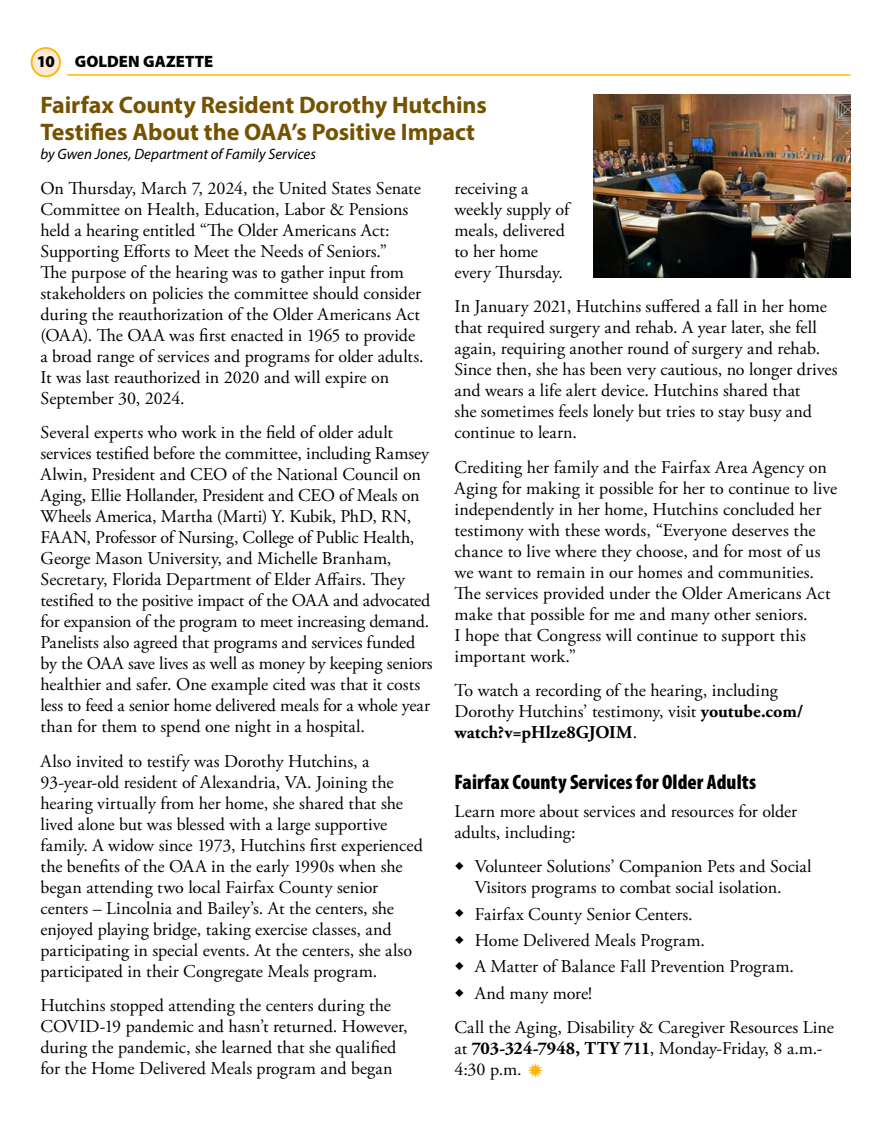
<style>
.page{position:relative;width:891px;height:1134px;background:#fff}
.page>*{position:absolute;margin:0;border:0;box-sizing:border-box;transform-origin:0 0}
.H1-Article-Head-Byline-NoRule_GG{font:700 24px/27px "Myriad Pro";letter-spacing:-.005em;color:#755200}
.H2-Sub-head_GG{font:900 condensed 21px "Myriad Pro";letter-spacing:.005em;color:#000}
.Body_Text_GG{font:18px/21px "Adobe Garamond Pro";color:#000}
.t1{font:900 16.5px "Myriad Pro";letter-spacing:.005em;color:#000}
.ByLine_GG{font:italic 15px "Myriad Pro";color:#000}
.s1{font-weight:700}
</style>
<div class="page">
<hr style="left:67px;top:74px;width:783px;height:2px;background:#ffb50b">
<div style="left:32px;top:48px;width:28px;height:28px;background:#ffead7;border-radius:50%"></div>
<div style="left:31px;top:47px;width:30px;height:30px;border:2px solid #ffb50b;border-radius:50%"></div>
<img style="left:594px;top:94px;width:257px;height:184px">
<p class="t1" style="left:37px;top:51px;width:178px">1010 GOLDEN GAZETTE</p>
<p class="H1-Article-Head-Byline-NoRule_GG" style="left:40px;top:90px;width:448px">Fairfax County Resident Dorothy Hutchins<br>Testifies About the OAA’s Positive Impact</p>
<p class="ByLine_GG" style="left:40px;top:145px;width:277px">by Gwen Jones, Department of Family Services</p>
<p class="Body_Text_GG" style="left:40px;top:178px;width:385px">On Thursday, March 7, 2024, the United States Senate Committee on Health, Education, Labor &amp; Pensions held a hearing entitled “The Older Americans Act:<br>Supporting Efforts to Meet the Needs of Seniors.”<br>The purpose of the hearing was to gather input from stakeholders on policies the committee should consider during the reauthorization of the Older Americans Act (OAA). The OAA was first enacted in 1965 to provide a broad range of services and programs for older adults.<br>It was last reauthorized in 2020 and will expire on September 30, 2024.</p>
<p class="Body_Text_GG" style="left:40px;top:422px;width:394px">Several experts who work in the field of older adult services testified before the committee, including Ramsey Alwin, President and CEO of the National Council on Aging, Ellie Hollander, President and CEO of Meals on Wheels America, Martha (Marti) Y. Kubik, PhD, RN, FAAN, Professor of Nursing, College of Public Health, George Mason University, and Michelle Branham, Secretary, Florida Department of Elder Affairs. They testified to the positive impact of the OAA and advocated for expansion of the program to meet increasing demand.<br>Panelists also agreed that programs and services funded by the OAA save lives as well as money by keeping seniors healthier and safer. One example cited was that it costs less to feed a senior home delivered meals for a whole year than for them to spend one night in a hospital.</p>
<p class="Body_Text_GG" style="left:40px;top:751px;width:384px">Also invited to testify was Dorothy Hutchins, a 93-year-old resident of Alexandria, VA. Joining the hearing virtually from her home, she shared that she lived alone but was blessed with a large supportive family. A widow since 1973, Hutchins first experienced the benefits of the OAA in the early 1990s when she began attending two local Fairfax County senior centers – Lincolnia and Bailey’s. At the centers, she enjoyed playing bridge, taking exercise classes, and participating in special events. At the centers, she also participated in their Congregate Meals program.</p>
<p class="Body_Text_GG" style="left:40px;top:995px;width:369px">Hutchins stopped attending the centers during the COVID-19 pandemic and hasn’t returned. However, during the pandemic, she learned that she qualified for the Home Delivered Meals program and began</p>
<p class="Body_Text_GG" style="left:455px;top:178px;width:116px">receiving a weekly supply of meals, delivered to her home every Thursday.</p>
<p class="Body_Text_GG" style="left:455px;top:296px;width:384px">In January 2021, Hutchins suffered a fall in her home that required surgery and rehab. A year later, she fell again, requiring another round of surgery and rehab.<br>Since then, she has been very cautious, no longer drives and wears a life alert device. Hutchins shared that<br>she sometimes feels lonely but tries to stay busy and continue to learn.</p>
<p class="Body_Text_GG" style="left:455px;top:457px;width:384px">Crediting her family and the Fairfax Area Agency on Aging for making it possible for her to continue to live independently in her home, Hutchins concluded her testimony with these words, “Everyone deserves the chance to live where they choose, and for most of us we want to remain in our homes and communities.<br>The services provided under the Older Americans Act make that possible for me and many other seniors.<br>I hope that Congress will continue to support this important work.”</p>
<p class="Body_Text_GG" style="left:455px;top:680px;width:350px">To watch a recording of the hearing, including<br>Dorothy Hutchins’ testimony, visit <span class="s1">youtube.com/ watch?v=pHlze8GJOIM</span>.</p>
<h2 class="H2-Sub-head_GG" style="left:455px;top:769px;width:303px">Fairfax County Services for Older Adults</h2>
<p class="Body_Text_GG" style="left:455px;top:801px;width:344px">Learn more about services and resources for older adults, including:</p>
<p class="Body_Text_GG" style="left:455px;top:857px;width:359px;text-align:center">○ Volunteer Solutions’ Companion Pets and Social<br>Visitors programs to combat social isolation.</p>
<p class="Body_Text_GG" style="left:455px;top:904px;width:240px">○ Fairfax County Senior Centers.</p>
<p class="Body_Text_GG" style="left:455px;top:930px;width:252px">○ Home Delivered Meals Program.</p>
<p class="Body_Text_GG" style="left:455px;top:957px;width:341px">○ A Matter of Balance Fall Prevention Program.</p>
<p class="Body_Text_GG" style="left:455px;top:983px;width:139px">○ And many more!</p>
<p class="Body_Text_GG" style="left:455px;top:1018px;width:381px">Call the Aging, Disability &amp; Caregiver Resources Line at <span class="s1">703-324-7948, TTY 711</span>, Monday-Friday, 8 a.m.-<br>4:30 p.m.</p>
</div>
